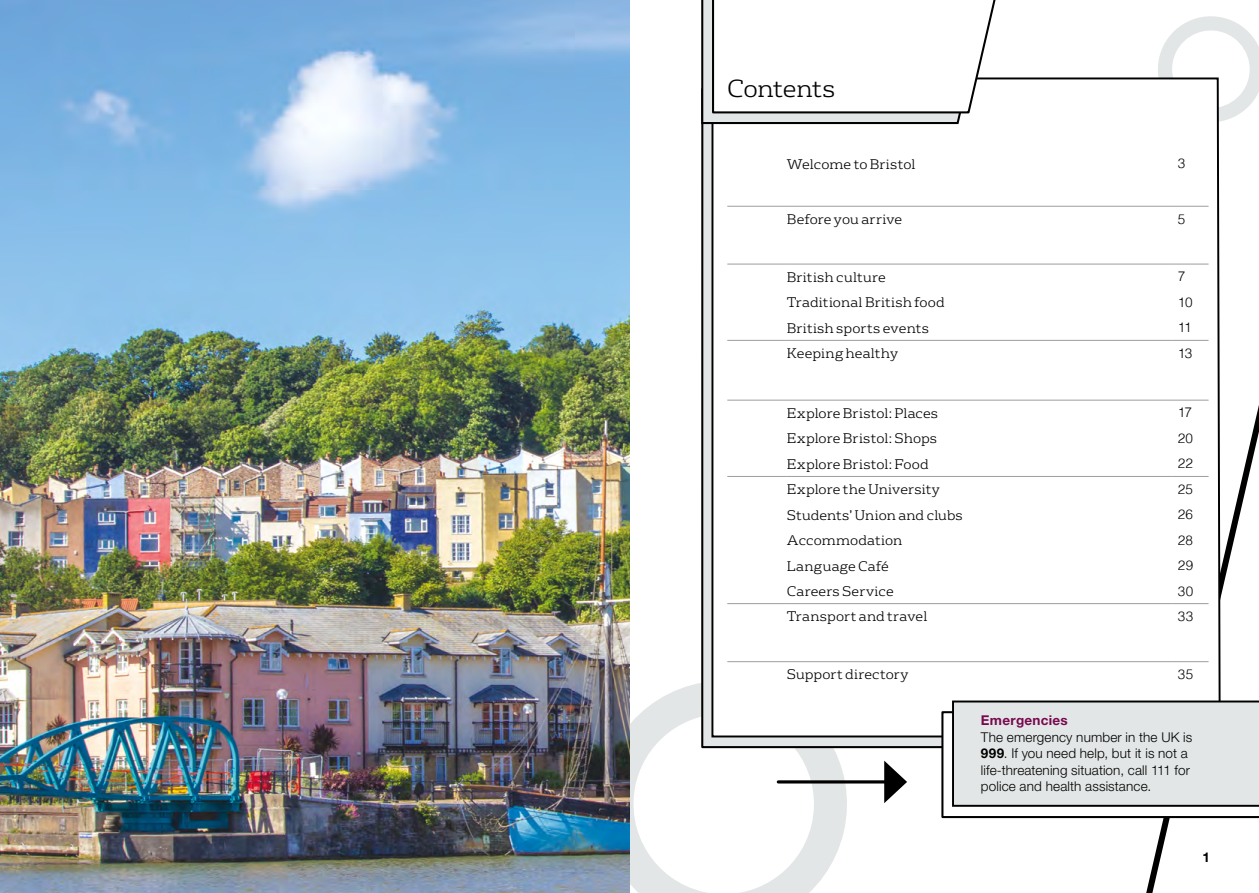
<style>
.page{position:relative;width:1259px;height:893px;background:#fff}
.page>*{position:absolute;margin:0;border:0;box-sizing:border-box;transform-origin:0 0}
.t1{font:300 24px "FS Rufus";letter-spacing:-.02em;color:#000}
.t2{font:300 13.5px "FS Rufus";letter-spacing:.01em;color:#000}
.t3{font:300 13.5px/16.5px "Helvetica Neue";letter-spacing:.01em;color:#000}
.t4{font:300 13.5px "Helvetica";letter-spacing:.02em;color:#000}
.t5{font:300 13.5px "FS Rufus";letter-spacing:.03em;color:#000}
.t6{font:700 13.5px "Helvetica Neue";letter-spacing:.02em;color:#77094f}
.t7{font:700 13.5px "Helvetica Neue";color:#000}
.s1{font-weight:700}
</style>
<div class="page">
<svg style="left:629px;top:669px;width:230px;height:224px"></svg>
<svg style="left:1136px;top:16px;width:123px;height:877px"></svg>
<svg style="left:700px;top:125px;width:241px;height:624px;background:#babcbc"></svg>
<svg style="left:710px;top:77px;width:511px;height:661px"></svg>
<hr style="left:727px;top:206px;width:60px;height:1px;background:#9d9d9c">
<hr style="left:787px;top:206px;width:385px;height:1px;background:#9d9d9c">
<hr style="left:1172px;top:206px;width:36px;height:1px;background:#9d9d9c">
<hr style="left:727px;top:340px;width:60px;height:1px;background:#9d9d9c">
<hr style="left:787px;top:340px;width:385px;height:1px;background:#9d9d9c">
<hr style="left:1172px;top:340px;width:36px;height:1px;background:#9d9d9c">
<hr style="left:727px;top:400px;width:60px;height:1px;background:#9d9d9c">
<hr style="left:787px;top:400px;width:385px;height:1px;background:#9d9d9c">
<hr style="left:1172px;top:400px;width:36px;height:1px;background:#9d9d9c">
<hr style="left:727px;top:476px;width:60px;height:1px;background:#9d9d9c">
<hr style="left:787px;top:476px;width:385px;height:1px;background:#9d9d9c">
<hr style="left:1172px;top:476px;width:36px;height:1px;background:#9d9d9c">
<hr style="left:727px;top:603px;width:60px;height:1px;background:#9d9d9c">
<hr style="left:787px;top:603px;width:385px;height:1px;background:#9d9d9c">
<hr style="left:1172px;top:603px;width:36px;height:1px;background:#9d9d9c">
<hr style="left:727px;top:661px;width:60px;height:1px;background:#9d9d9c">
<hr style="left:787px;top:661px;width:385px;height:1px;background:#9d9d9c">
<hr style="left:1172px;top:661px;width:36px;height:1px;background:#9d9d9c">
<hr style="left:727px;top:264px;width:60px;height:1px;background:#9d9d9c">
<hr style="left:787px;top:264px;width:385px;height:1px;background:#9d9d9c">
<hr style="left:1172px;top:264px;width:36px;height:1px;background:#9d9d9c">
<svg style="left:701px;top:0;width:319px;height:125px"></svg>
<svg style="left:941px;top:700px;width:318px;height:118px;background:#d7dada"></svg>
<hr style="left:778px;top:780px;width:115px;height:3px;background:#000">
<svg style="left:884px;top:761px;width:23px;height:42px"></svg>
<img style="left:0;top:0;width:629px;height:893px">
<h1 class="t1" style="left:727px;top:70px;width:109px">Contents</h1>
<p class="t2" style="left:787px;top:153px;width:130px">Welcome to Bristol</p>
<p class="t4" style="left:1177px;top:152px;width:9px">3</p>
<p class="t2" style="left:787px;top:209px;width:117px">Before you arrive</p>
<p class="t4" style="left:1177px;top:207px;width:9px">5</p>
<p class="t2" style="left:787px;top:266px;width:101px">British culture</p>
<p class="t4" style="left:1177px;top:265px;width:9px">7</p>
<p class="t2" style="left:787px;top:292px;width:159px">Traditional British food</p>
<p class="t4" style="left:1177px;top:291px;width:16px">10</p>
<p class="t2" style="left:787px;top:317px;width:143px">British sports events</p>
<p class="t4" style="left:1177px;top:316px;width:15px">11</p>
<p class="t2" style="left:787px;top:343px;width:113px">Keeping healthy</p>
<p class="t4" style="left:1177px;top:341px;width:16px">13</p>
<p class="t2" style="left:787px;top:402px;width:153px">Explore Bristol: Places</p>
<p class="t4" style="left:1177px;top:401px;width:16px">17</p>
<p class="t2" style="left:787px;top:428px;width:152px">Explore Bristol: Shops</p>
<p class="t4" style="left:1177px;top:427px;width:17px">20</p>
<p class="t2" style="left:787px;top:453px;width:143px">Explore Bristol: Food</p>
<p class="t4" style="left:1177px;top:452px;width:17px">22</p>
<p class="t2" style="left:787px;top:479px;width:154px">Explore the University</p>
<p class="t4" style="left:1177px;top:477px;width:17px">25</p>
<p class="t2" style="left:787px;top:504px;width:177px">Students’ Union and clubs</p>
<p class="t4" style="left:1177px;top:503px;width:17px">26</p>
<p class="t2" style="left:787px;top:530px;width:117px">Accommodation</p>
<p class="t4" style="left:1177px;top:528px;width:17px">28</p>
<p class="t5" style="left:787px;top:555px;width:103px">Language Café</p>
<p class="t4" style="left:1177px;top:554px;width:17px">29</p>
<p class="t2" style="left:787px;top:580px;width:108px">Careers Service</p>
<p class="t4" style="left:1177px;top:579px;width:17px">30</p>
<p class="t2" style="left:787px;top:606px;width:142px">Transport and travel</p>
<p class="t4" style="left:1177px;top:605px;width:17px">33</p>
<p class="t2" style="left:787px;top:664px;width:123px">Support directory</p>
<p class="t4" style="left:1177px;top:663px;width:17px">35</p>
<p class="t6" style="left:981px;top:712px;width:88px">Emergencies</p>
<p class="t3" style="left:981px;top:728px;width:213px">The emergency number in the UK is <span class="s1">999</span>. If you need help, but it is not a life-threatening situation, call 111 for police and health assistance.</p>
<p class="t7" style="left:1202px;top:848px;width:9px">1</p>
</div>
